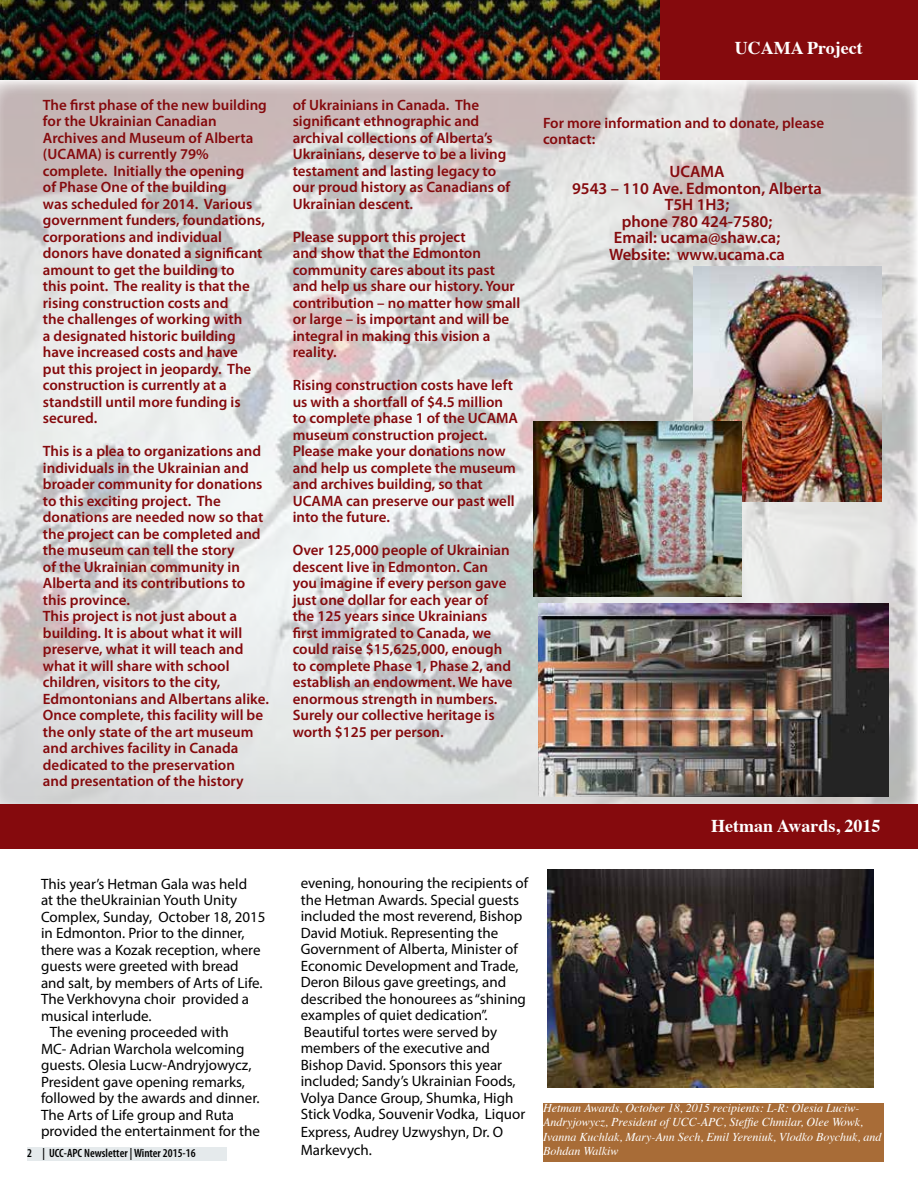
<style>
.page{position:relative;width:918px;height:1188px;background:#fff}
.page>*{position:absolute;margin:0;border:0;box-sizing:border-box;transform-origin:0 0}
.t1{font:700 18px "Times";color:#fff}
.t2{font:600 16.5px/16.5px "Myriad Pro";color:#850a0d;text-align:center}
.t3{font:600 15px/16.5px "Myriad Pro";color:#850a0d}
.t4{font:15px/16.5px "Myriad Pro";color:#000}
.t5{font:italic 12px/14.4px "Times";color:#fff}
.t6{font:600 condensed 12px "Myriad Pro";color:#000}
</style>
<div class="page">
<img style="left:0;top:80px;width:917px;height:724px">
<div style="left:27px;top:1148px;width:200px;height:13px;background:#e5eaec"></div>
<div style="left:0;top:0;width:918px;height:80px;background:#850a0d"></div>
<div style="left:543px;top:1103px;width:341px;height:58px;background:#a86c37"></div>
<img style="left:538px;top:604px;width:350px;height:193px">
<div style="left:0;top:804px;width:918px;height:45px;background:#850a0d"></div>
<img style="left:547px;top:870px;width:327px;height:217px">
<img style="left:0;top:0;width:659px;height:80px">
<img style="left:694px;top:267px;width:187px;height:234px">
<img style="left:534px;top:422px;width:207px;height:175px">
<p class="t3" style="left:43px;top:96px;width:225px">The first phase of the new building for the Ukrainian Canadian<br>Archives and Museum of Alberta (UCAMA) is currently 79% complete. Initially the opening<br>of Phase One of the building<br>was scheduled for 2014. Various government funders, foundations, corporations and individual donors have donated a significant amount to get the building to<br>this point. The reality is that the rising construction costs and<br>the challenges of working with<br>a designated historic building have increased costs and have<br>put this project in jeopardy. The construction is currently at a standstill until more funding is secured.</p>
<p class="t3" style="left:43px;top:443px;width:227px">This is a plea to organizations and individuals in the Ukrainian and broader community for donations to this exciting project. The donations are needed now so that the project can be completed and the museum can tell the story<br>of the Ukrainian community in<br>Alberta and its contributions to this province.<br>This project is not just about a building. It is about what it will preserve, what it will teach and what it will share with school children, visitors to the city,<br>Edmontonians and Albertans alike.<br>Once complete, this facility will be the only state of the art museum and archives facility in Canada dedicated to the preservation<br>and presentation of the history</p>
<p class="t4" style="left:41px;top:875px;width:208px">This year’s Hetman Gala was held</p>
<p class="t4" style="left:41px;top:892px;width:198px">at the theUkrainian Youth Unity</p>
<p class="t4" style="left:41px;top:908px;width:226px">Complex, Sunday, October 18, 2015</p>
<p class="t4" style="left:41px;top:925px;width:205px">in Edmonton. Prior to the dinner,</p>
<p class="t4" style="left:41px;top:941px;width:221px">there was a Kozak reception, where</p>
<p class="t4" style="left:41px;top:958px;width:199px">guests were greeted with bread</p>
<p class="t4" style="left:41px;top:974px;width:223px">and salt, by members of Arts of Life.</p>
<p class="t4" style="left:41px;top:991px;width:210px">The Verkhovyna choir provided a</p>
<p class="t4" style="left:41px;top:1007px;width:112px">musical interlude.</p>
<p class="t4" style="left:50px;top:1024px;width:180px">The evening proceeded with</p>
<p class="t4" style="left:41px;top:1040px;width:205px">MC- Adrian Warchola welcoming</p>
<p class="t4" style="left:41px;top:1057px;width:212px">guests. Olesia Lucw-Andryjowycz,</p>
<p class="t4" style="left:41px;top:1073px;width:205px">President gave opening remarks,</p>
<p class="t4" style="left:41px;top:1090px;width:220px">followed by the awards and dinner.</p>
<p class="t4" style="left:41px;top:1106px;width:195px">The Arts of Life group and Ruta</p>
<p class="t4" style="left:41px;top:1123px;width:220px">provided the entertainment for the</p>
<p class="t6" style="left:27px;top:1146px;width:170px">2 | UCC-APC Newsletter | Winter 2015-16</p>
<p class="t3" style="left:293px;top:96px;width:219px">of Ukrainians in Canada. The significant ethnographic and archival collections of Alberta’s<br>Ukrainians, deserve to be a living testament and lasting legacy to our proud history as Canadians of<br>Ukrainian descent.</p>
<p class="t3" style="left:293px;top:228px;width:229px">Please support this project<br>and show that the Edmonton community cares about its past and help us share our history. Your contribution – no matter how small or large – is important and will be integral in making this vision a reality.</p>
<p class="t3" style="left:293px;top:377px;width:227px">Rising construction costs have left us with a shortfall of $4.5 million to complete phase 1 of the UCAMA museum construction project.<br>Please make your donations now and help us complete the museum and archives building, so that<br>UCAMA can preserve our past well into the future.</p>
<p class="t3" style="left:293px;top:542px;width:221px">Over 125,000 people of Ukrainian descent live in Edmonton. Can you imagine if every person gave just one dollar for each year of the 125 years since Ukrainians first immigrated to Canada, we could raise $15,625,000, enough to complete Phase 1, Phase 2, and establish an endowment. We have enormous strength in numbers.<br>Surely our collective heritage is worth $125 per person.</p>
<p class="t1" style="left:735px;top:31px;width:130px">UCAMA Project</p>
<p class="t3" style="left:543px;top:114px;width:283px">For more information and to donate, please contact:</p>
<p class="t2" style="left:572px;top:163px;width:251px">UCAMA<br>9543 – 110 Ave. Edmonton, Alberta<br>T5H 1H3;<br>phone 780 424-7580;<br>Email: ucama@shaw.ca;<br>Website: www.ucama.ca</p>
<p class="t1" style="left:711px;top:809px;width:171px">Hetman Awards, 2015</p>
<p class="t4" style="left:301px;top:875px;width:229px">evening, honouring the recipients of the Hetman Awards. Special guests included the most reverend, Bishop David Motiuk. Representing the Government of Alberta, Minister of Economic Development and Trade, Deron Bilous gave greetings, and described the honourees as “shining examples of quiet dedication”.<br>Beautiful tortes were served by members of the executive and Bishop David. Sponsors this year included; Sandy’s Ukrainian Foods, Volya Dance Group, Shumka, High Stick Vodka, Souvenir Vodka, Liquor</p>
<p class="t4" style="left:301px;top:1123px;width:204px;line-height:18px">Express, Audrey Uzwyshyn, Dr. O<br>Markevych.</p>
<p class="t5" style="left:543px;top:1100px;width:340px">Hetman Awards, October 18, 2015 recipients: L-R: Olesia Luciw-Andryjowycz, President of UCC-APC, Steffie Chmilar, Olee Wowk, Ivanna Kuchlak, Mary-Ann Sech, Emil Yereniuk, Vlodko Boychuk, and Bohdan Walkiw</p>
</div>
